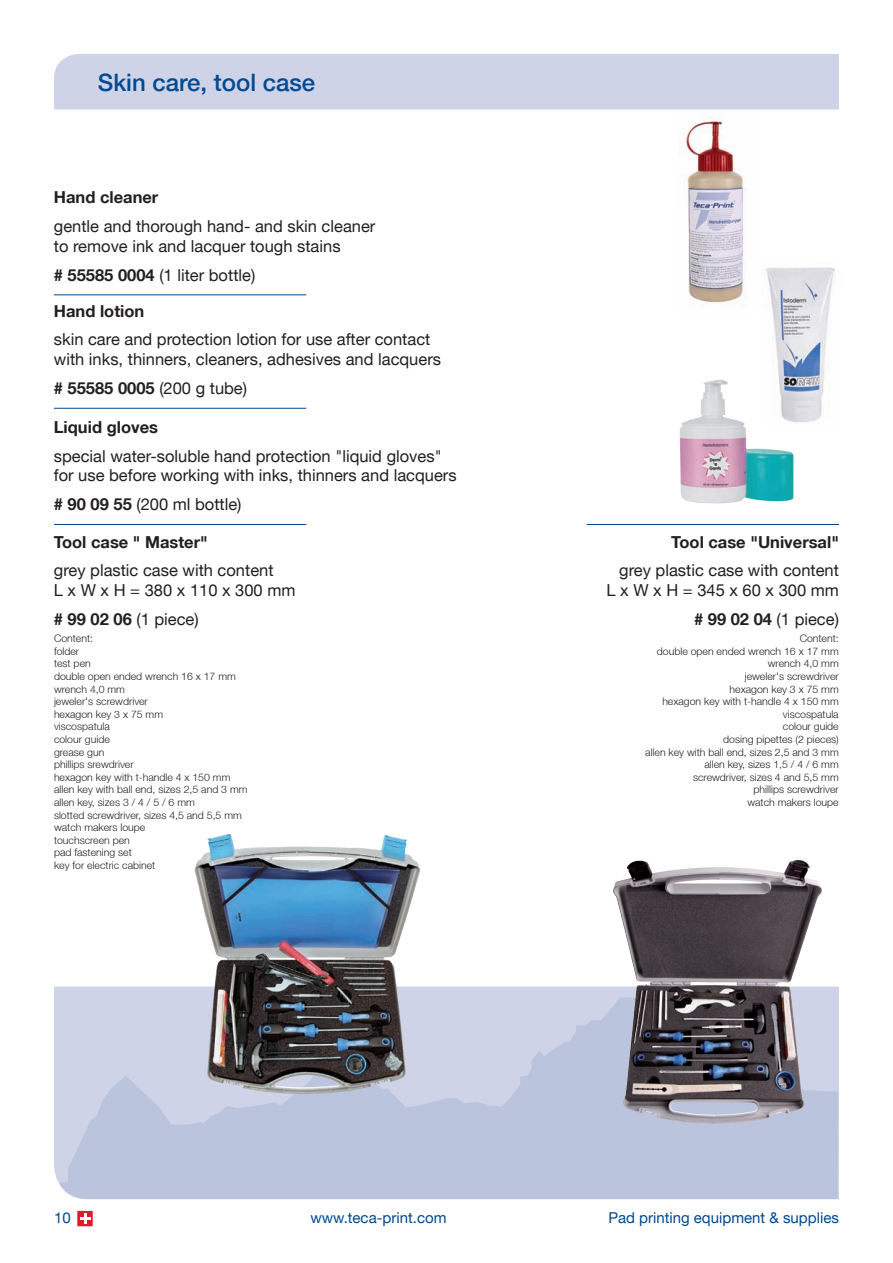
<style>
.page{position:relative;width:893px;height:1263px;background:#fff}
.page>*{position:absolute;margin:0;border:0;box-sizing:border-box;transform-origin:0 0}
.t1{font:500 24px "Helvetica Neue";color:#014990}
.t2{font:16.5px/19.8px "Helvetica Neue";color:#231f20}
.t3{font:700 16.5px/36px "Helvetica Neue";color:#231f20}
.t4{font:15px "Helvetica Neue";color:#014990}
.t5{font:300 10.5px/12.6px "Helvetica Neue";color:#231f20}
.s1{font-weight:400}
.s2{font-weight:700}
</style>
<div class="page">
<div style="left:54px;top:54px;width:785px;height:55px;background:#ced3e7"></div>
<svg style="left:59px;top:988px;width:779px;height:211px;background:#c0c8e0"></svg>
<div style="left:77px;top:1211px;width:16px;height:15px;border:2px solid #e21926"></div>
<svg style="left:80px;top:1213px;width:10px;height:11px"></svg>
<hr style="left:54px;top:294px;width:252px;height:1px;background:#014990">
<hr style="left:54px;top:408px;width:252px;height:1px;background:#014990">
<hr style="left:54px;top:524px;width:252px;height:1px;background:#014990">
<hr style="left:587px;top:524px;width:252px;height:1px;background:#014990">
<img style="left:679px;top:379px;width:115px;height:125px">
<img style="left:761px;top:267px;width:74px;height:158px">
<img style="left:683px;top:118px;width:63px;height:188px">
<img style="left:612px;top:860px;width:211px;height:264px">
<img style="left:194px;top:833px;width:227px;height:261px">
<h1 class="t1" style="left:98px;top:68px;width:219px">Skin care, tool case</h1>
<h1 class="t1" style="left:96px;top:68px;width:63px">Inhalt</h1>
<h2 class="t3" style="left:54px;top:179px;width:106px">Hand cleaner</h2>
<h2 class="t2" style="left:54px;top:216px;width:323px">gentle and thorough hand- and skin cleaner to remove ink and lacquer tough stains</h2>
<h2 class="t3" style="left:54px;top:256px;width:203px"># 55585 0004 <span class="s1">(1 liter bottle)<br></span>Hand lotion</h2>
<h2 class="t2" style="left:54px;top:329px;width:389px">skin care and protection lotion for use after contact with inks, thinners, cleaners, adhesives and lacquers</h2>
<h2 class="t3" style="left:54px;top:370px;width:195px"># 55585 0005 <span class="s1">(200 g tube)</span></h2>
<h2 class="t3" style="left:54px;top:408px;width:106px">Liquid gloves</h2>
<h2 class="t2" style="left:54px;top:446px;width:404px">special water-soluble hand protection "liquid gloves" for use before working with inks, thinners and lacquers</h2>
<h2 class="t2" style="left:54px;top:494px;width:189px"><span class="s2"># 90 09 55</span> (200 ml bottle)</h2>
<h2 class="t3" style="left:54px;top:523px;width:155px">Tool case " Master"</h2>
<h2 class="t2" style="left:54px;top:560px;width:243px">grey plastic case with content<br>L x W x H = 380 x 110 x 300 mm</h2>
<h2 class="t2" style="left:54px;top:609px;width:146px"><span class="s2"># 99 02 06</span> (1 piece)</h2>
<h2 class="t3" style="left:671px;top:523px;width:169px">Tool case "Universal"</h2>
<h2 class="t2" style="left:606px;top:560px;width:234px;text-align:right">grey plastic case with content<br>L x W x H = 345 x 60 x 300 mm</h2>
<h2 class="t2" style="left:694px;top:609px;width:146px"><span class="s2"># 99 02 04</span> (1 piece)</h2>
<p class="t5" style="left:54px;top:632px;width:195px">Content:<br>folder<br>test pen<br>double open ended wrench 16 x 17 mm wrench 4,0 mm<br>jeweler<span class="s1">'</span>s screwdriver<br>hexagon key 3 x 75 mm<br>viscospatula<br>colour guide<br>grease gun<br>phillips srewdriver<br>hexagon key with t-handle 4 x 150 mm allen key with ball end, sizes 2,5 and 3 mm allen key, sizes 3 / 4 / 5 / 6 mm<br>slotted screwdriver, sizes 4,5 and 5,5 mm watch makers loupe<br>touchscreen pen<br>pad fastening set<br>key for electric cabinet</p>
<p class="t5" style="left:645px;top:632px;width:195px;text-align:right">Content:<br>double open ended wrench 16 x 17 mm wrench 4,0 mm<br>jeweler<span class="s1">'</span>s screwdriver<br>hexagon key 3 x 75 mm<br>hexagon key with t-handle 4 x 150 mm viscospatula<br>colour guide<br>dosing pipettes (2 pieces)<br>allen key with ball end, sizes 2,5 and 3 mm allen key, sizes 1,5 / 4 / 6 mm<br>screwdriver, sizes 4 and 5,5 mm<br>phillips screwdriver<br>watch makers loupe</p>
<h3 class="t4" style="left:54px;top:1208px;width:18px">10</h3>
<h3 class="t4" style="left:310px;top:1208px;width:138px">www.teca-print.com</h3>
<h3 class="t4" style="left:608px;top:1208px;width:232px">Pad printing equipment &amp; supplies</h3>
</div>
